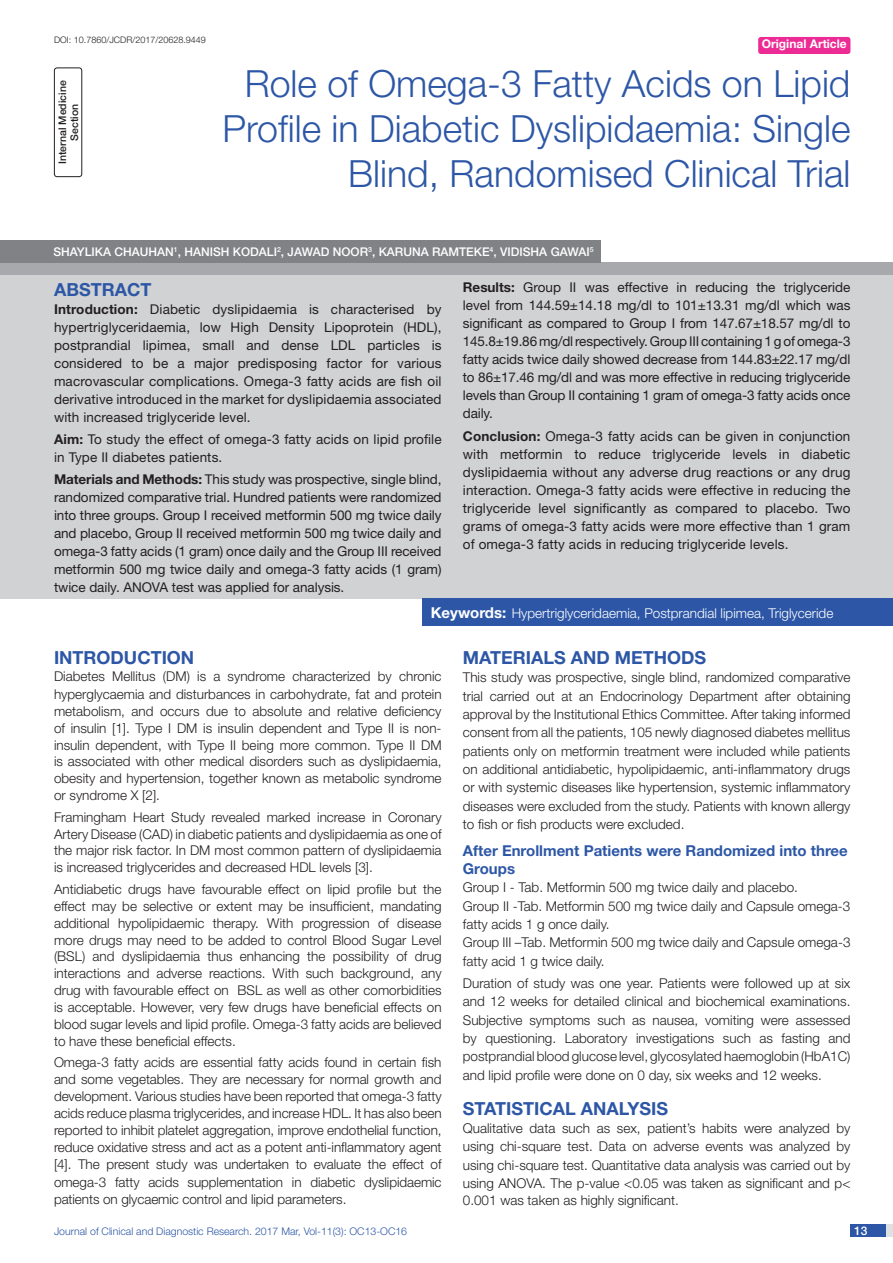
<style>
.page{position:relative;width:893px;height:1263px;background:#fff}
.page>*{position:absolute;margin:0;border:0;box-sizing:border-box;transform-origin:0 0}
.t1{font:300 37.5px/45px "Helvetica Neue";color:#2d57a6;text-align:right}
.Heading{font:700 18px "Helvetica Neue";color:#2d57a6}
.Abstract_head{font:700 18px "Helvetica Neue";color:#2d57a6}
.HEAD_2{font:700 15px/18.3px "Helvetica Neue";color:#2d57a6}
.Body_text{font:300 13.5px/17px "Helvetica Neue";color:#231f20;text-align:justify}
.Abstract_Text{font:13.5px/18px "Helvetica Neue";letter-spacing:.01em;color:#231f20;text-align:justify}
.Key_words{font:300 13.5px "Helvetica Neue";color:#fff}
.Author{font:500 12px "Helvetica Neue";color:#fff}
.t2{font:700 12px "Helvetica Neue";color:#fff}
.t3{font:300 10.5px "Helvetica Neue";color:#2d57a6}
.section{font:500 10.5px/12px "Helvetica Neue";color:#231f20;text-align:center}
.DOI{font:300 9px "Helvetica Neue";color:#231f20}
.s1{font-weight:700}
.s2{font-weight:700;font-size:15px}
</style>
<div class="page">
<div style="left:850px;top:1224px;width:43px;height:13px;background:#dee1e3"></div>
<div style="left:850px;top:1224px;width:35px;height:13px;background:#2d56a6"></div>
<div style="left:758px;top:37px;width:92px;height:17px;background:#ed2b94;border-radius:3px"></div>
<div style="left:54px;top:68px;width:28px;height:109px;border:1px solid #231f20;border-radius:3px"></div>
<div style="left:0;top:263px;width:893px;height:12px;background:#a8a9ad"></div>
<div style="left:0;top:240px;width:600px;height:23px;background:#808285"></div>
<div style="left:0;top:275px;width:893px;height:324px;background:#d1d2d4"></div>
<div style="left:423px;top:598px;width:470px;height:28px;background:#2d57a6"></div>
<p class="DOI" style="left:54px;top:35px;width:153px">DOI: 10.7860/JCDR/2017/20628.9449</p>
<p class="t2" style="left:762px;top:37px;width:87px">Original Article</p>
<p class="section" style="left:56px;top:164px;width:85px;rotate:-90deg">INTERNAL MEDICINE<br>SECTION</p>
<p class="t1" style="left:223px;top:60px;width:629px">Role of Omega-3 Fatty Acids on Lipid<br>Profile in Diabetic Dyslipidaemia: Single<br>Blind, Randomised Clinical Trial</p>
<p class="Author" style="left:53px;top:245px;width:542px">SHAYLIKA CHAUHAN<sup>1</sup>, HANIS H KODALI <sup>2</sup>, JAWAD NOOR<sup>3</sup>, KARUNA RAMTEKE<sup>4</sup>, VIDIS HA GAWAI <sup>5</sup></p>
<p class="Abstract_head" style="left:54px;top:278px;width:99px">ABSTRACT</p>
<p class="Abstract_Text" style="left:54px;top:300px;width:389px"><span class="s1">Introduction:</span> Diabetic dyslipidaemia is characterised by hypertriglyceridaemia, low High Density Lipoprotein (HDL), postprandial lipimea, small and dense LDL particles is considered to be a major predisposing factor for various macrovascular complications. Omega-3 fatty acids are fish oil derivative introduced in the market for dyslipidaemia associated with increased triglyceride level.</p>
<p class="Abstract_Text" style="left:54px;top:430px;width:389px"><span class="s1">Aim:</span> To study the effect of omega-3 fatty acids on lipid profile in Type II diabetes patients.</p>
<p class="Abstract_Text" style="left:54px;top:470px;width:389px"><span class="s1">Materials and Methods:</span> This study was prospective, single blind, randomized comparative trial. Hundred patients were randomized into three groups. Group I received metformin 500 mg twice daily and placebo, Group II received metformin 500 mg twice daily and omega-3 fatty acids (1 gram) once daily and the Group III received metformin 500 mg twice daily and omega-3 fatty acids (1 gram) twice daily. ANOVA test was applied for analysis.</p>
<p class="Abstract_Text" style="left:463px;top:278px;width:389px"><span class="s1">Results:</span> Group II was effective in reducing the triglyceride level from 144.59±14.18 mg/dl to 101±13.31 mg/dl which was significant as compared to Group I from 147.67±18.57 mg/dl to 145.8±19.86 mg/dl respectively. Group III containing 1 g of omega-3 fatty acids twice daily showed decrease from 144.83±22.17 mg/dl to 86±17.46 mg/dl and was more effective in reducing triglyceride levels than Group II containing 1 gram of omega-3 fatty acids once daily.</p>
<p class="Abstract_Text" style="left:463px;top:427px;width:389px"><span class="s1">Conclusion:</span> Omega-3 fatty acids can be given in conjunction with metformin to reduce triglyceride levels in diabetic dyslipidaemia without any adverse drug reactions or any drug interaction. Omega-3 fatty acids were effective in reducing the triglyceride level significantly as compared to placebo. Two grams of omega-3 fatty acids were more effective than 1 gram of omega-3 fatty acids in reducing triglyceride levels.</p>
<p class="Key_words" style="left:431px;top:604px;width:404px"><span class="s2">Keywords:</span> Hypertriglyceridaemia, Postprandial lipimea, Triglyceride</p>
<p class="Heading" style="left:54px;top:647px;width:142px">INTRODUCTION</p>
<p class="Body_text" style="left:54px;top:668px;width:389px">Diabetes Mellitus (DM) is a syndrome characterized by chronic hyperglycaemia and disturbances in carbohydrate, fat and protein metabolism, and occurs due to absolute and relative deficiency of insulin [1]. Type I DM is insulin dependent and Type II is non&shy;insulin dependent, with Type II being more common. Type II DM is associated with other medical disorders such as dyslipidaemia, obesity and hypertension, together known as metabolic syndrome or syndrome X [2].</p>
<p class="Body_text" style="left:54px;top:808px;width:389px">Framingham Heart Study revealed marked increase in Coronary Artery Disease (CAD) in diabetic patients and dyslipidaemia as one of the major risk factor. In DM most common pattern of dyslipidaemia is increased triglycerides and decreased HDL levels [3].</p>
<p class="Body_text" style="left:54px;top:880px;width:389px">Antidiabetic drugs have favourable effect on lipid profile but the effect may be selective or extent may be insufficient, mandating additional hypolipidaemic therapy. With progression of disease more drugs may need to be added to control Blood Sugar Level (BSL) and dyslipidaemia thus enhancing the possibility of drug interactions and adverse reactions. With such background, any drug with favourable effect on BSL as well as other comorbidities is acceptable. However, very few drugs have beneficial effects on blood sugar levels and lipid profile. Omega-3 fatty acids are believed to have these beneficial effects.</p>
<p class="Body_text" style="left:54px;top:1054px;width:389px">Omega-3 fatty acids are essential fatty acids found in certain fish and some vegetables. They are necessary for normal growth and development. Various studies have been reported that omega-3 fatty acids reduce plasma triglycerides, and increase HDL. It has also been reported to inhibit platelet aggregation, improve endothelial function, reduce oxidative stress and act as a potent anti-inflammatory agent [4]. The present study was undertaken to evaluate the effect of omega-3 fatty acids supplementation in diabetic dyslipidaemic patients on glycaemic control and lipid parameters.</p>
<p class="Heading" style="left:463px;top:647px;width:245px">MATERIALS AND METHODS</p>
<p class="Body_text" style="left:463px;top:668px;width:389px;line-height:18.3px">This study was prospective, single blind, randomized comparative trial carried out at an Endocrinology Department after obtaining approval by the Institutional Ethics Committee. After taking informed consent from all the patients, 105 newly diagnosed diabetes mellitus patients only on metformin treatment were included while patients on additional antidiabetic, hypolipidaemic, anti-inflammatory drugs or with systemic diseases like hypertension, systemic inflammatory diseases were excluded from the study. Patients with known allergy to fish or fish products were excluded.</p>
<p class="HEAD_2" style="left:463px;top:841px;width:386px">After Enrollment Patients were Randomized into three<br>Groups</p>
<p class="Body_text" style="left:463px;top:879px;width:337px">Group I - Tab. Metformin 500 mg twice daily and placebo.</p>
<p class="Body_text" style="left:463px;top:896px;width:389px;line-height:18.3px">Group II -Tab. Metformin 500 mg twice daily and Capsule omega-3 fatty acids 1 g once daily.</p>
<p class="Body_text" style="left:463px;top:933px;width:389px;line-height:18.3px">Group III –Tab. Metformin 500 mg twice daily and Capsule omega-3 fatty acid 1 g twice daily.</p>
<p class="Body_text" style="left:463px;top:974px;width:389px;line-height:18.3px">Duration of study was one year. Patients were followed up at six and 12 weeks for detailed clinical and biochemical examinations.<br>Subjective symptoms such as nausea, vomiting were assessed by questioning. Laboratory investigations such as fasting and postprandial blood glucose level, glycosylated haemoglobin (HbA1C) and lipid profile were done on 0 day, six weeks and 12 weeks.</p>
<p class="Heading" style="left:463px;top:1097px;width:12px">statistical</p>
<p class="Heading" style="left:581px;top:1097px;width:89px">ANALYSIS</p>
<p class="Body_text" style="left:463px;top:1119px;width:389px;line-height:18px">Qualitative data such as sex, patient’s habits were analyzed by using chi-square test. Data on adverse events was analyzed by using chi-square test. Quantitative data analysis was carried out by using ANOVA. The p-value &lt;0.05 was taken as significant and p&lt; 0.001 was taken as highly significant.</p>
<p class="t3" style="left:54px;top:1225px;width:355px">Journal of Clinical and Diagnostic Research. 2017 Mar, Vol-11(3): OC13-OC16</p>
<p class="Author" style="left:854px;top:1223px;width:15px">13</p>
</div>
